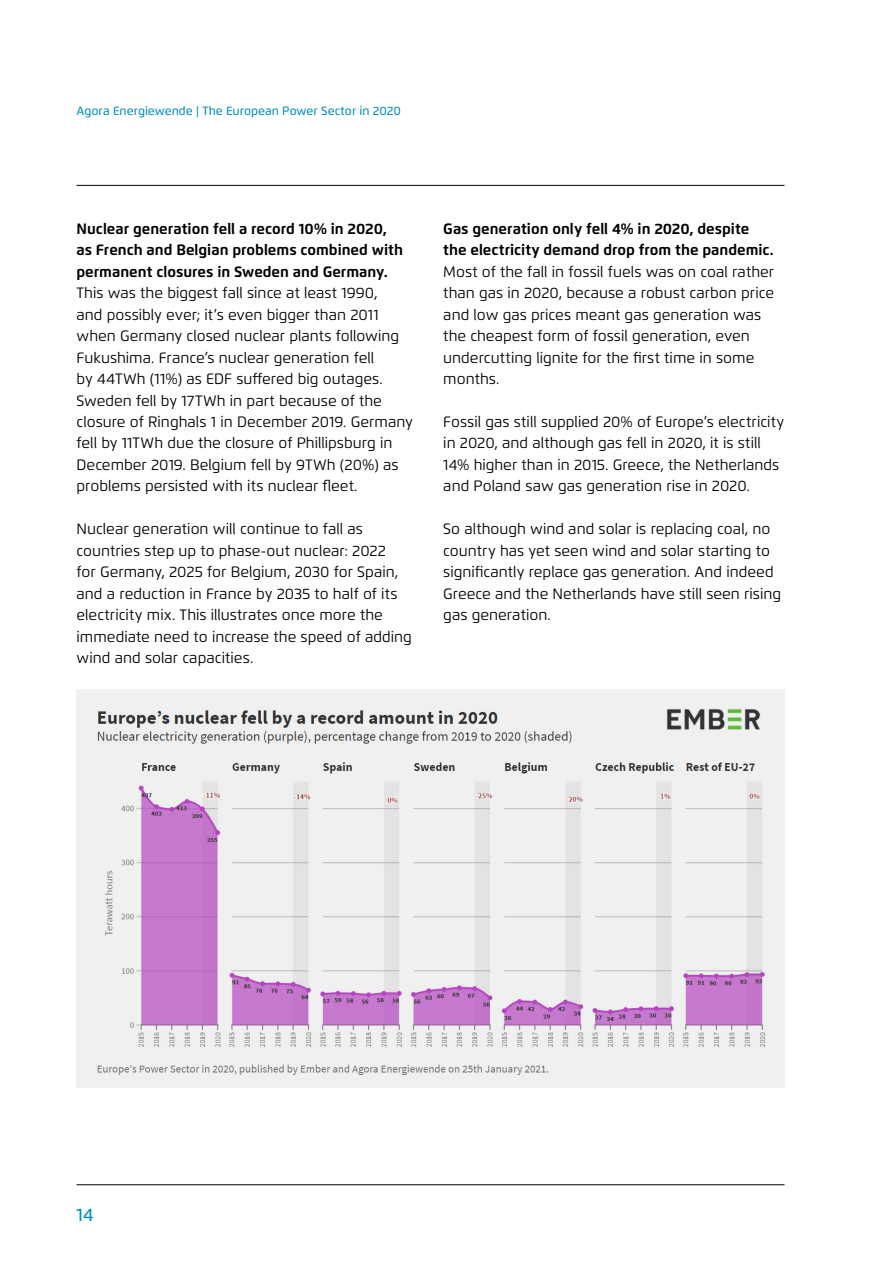
<style>
.page{position:relative;width:893px;height:1263px;background:#fff}
.page>*{position:absolute;margin:0;border:0;box-sizing:border-box;transform-origin:0 0}
.t1{font:500 18px "Flexo";color:#008ec1}
.t2{font:15px/21.5px "Flexo";color:#000}
.t3{font:700 15px/21.5px "Flexo";color:#000}
.t4{font:500 12px "Flexo";letter-spacing:.005em;color:#008ec1}
</style>
<div class="page">
<hr style="left:77px;top:1184px;width:707px;height:1px;background:#000">
<hr style="left:77px;top:185px;width:707px;height:1px;background:#000">
<div style="left:77px;top:690px;width:707px;height:398px;background:#f0f0f0"></div>
<img style="left:97px;top:709px;width:669px;height:366px">
<p class="t4" style="left:77px;top:103px;width:326px">Agora Energiewende | The European Power Sector in 2020</p>
<p class="t3" style="left:77px;top:218px;width:328px">Nuclear generation fell a record 10% in 2020, as French and Belgian problems combined with permanent closures in Sweden and Germany.</p>
<p class="t2" style="left:77px;top:282px;width:338px">This was the biggest fall since at least 1990,<br>and possibly ever; it’s even bigger than 2011 when Germany closed nuclear plants following Fukushima. France’s nuclear generation fell<br>by 44TWh (11%) as EDF suffered big outages.<br>Sweden fell by 17TWh in part because of the closure of Ringhals 1 in December 2019. Germany fell by 11TWh due the closure of Phillipsburg in December 2019. Belgium fell by 9TWh (20%) as problems persisted with its nuclear fleet.</p>
<p class="t2" style="left:77px;top:518px;width:337px">Nuclear generation will continue to fall as countries step up to phase-out nuclear: 2022<br>for Germany, 2025 for Belgium, 2030 for Spain, and a reduction in France by 2035 to half of its electricity mix. This illustrates once more the immediate need to increase the speed of adding wind and solar capacities.</p>
<p class="t3" style="left:443px;top:218px;width:332px">Gas generation only fell 4% in 2020, despite the electricity demand drop from the pandemic.</p>
<p class="t2" style="left:443px;top:261px;width:332px">Most of the fall in fossil fuels was on coal rather than gas in 2020, because a robust carbon price and low gas prices meant gas generation was the cheapest form of fossil generation, even undercutting lignite for the first time in some months.</p>
<p class="t2" style="left:443px;top:411px;width:342px">Fossil gas still supplied 20% of Europe’s electricity in 2020, and although gas fell in 2020, it is still 14% higher than in 2015. Greece, the Netherlands and Poland saw gas generation rise in 2020.</p>
<p class="t2" style="left:443px;top:518px;width:339px">So although wind and solar is replacing coal, no country has yet seen wind and solar starting to significantly replace gas generation. And indeed Greece and the Netherlands have still seen rising gas generation.</p>
<p class="t1" style="left:77px;top:1203px;width:19px">14</p>
</div>
